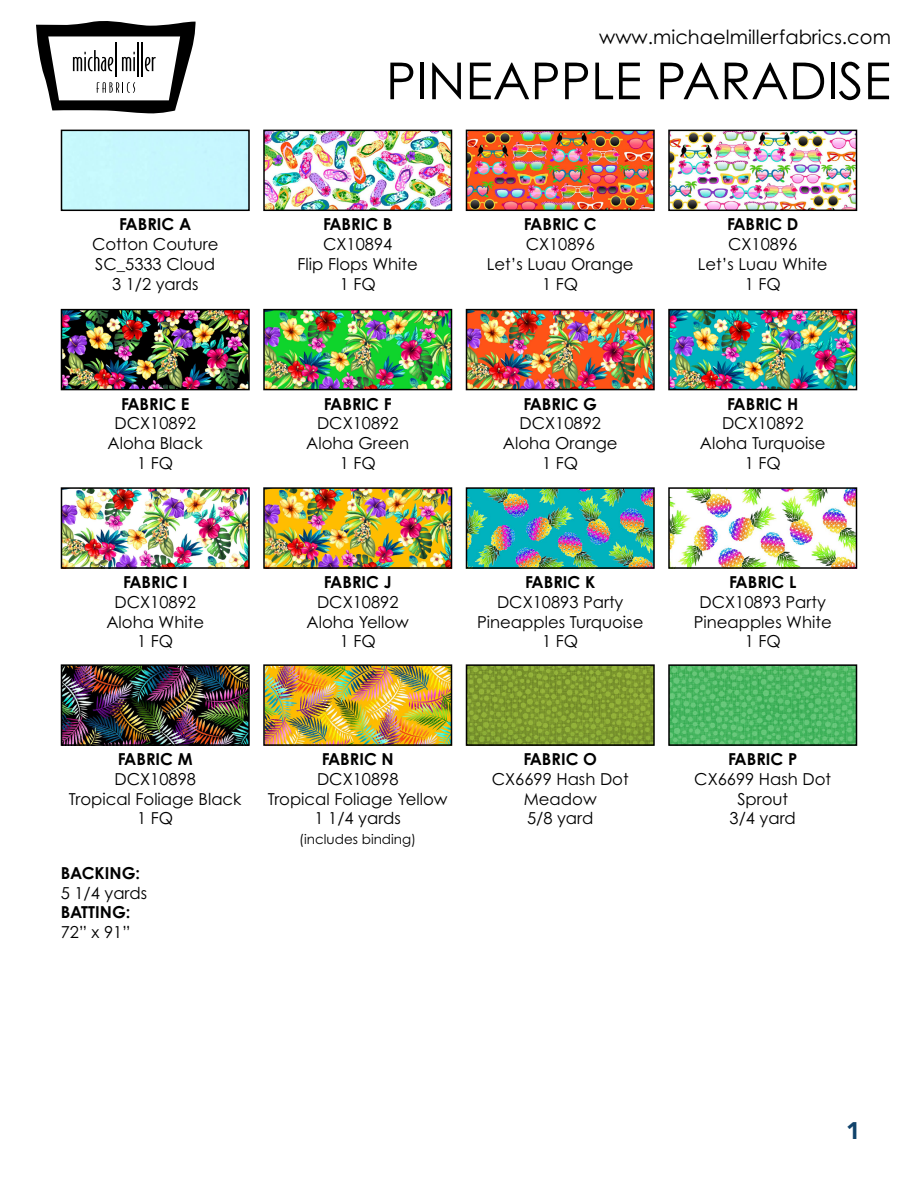
<style>
.page{position:relative;width:918px;height:1188px;background:#fff}
.page>*{position:absolute;margin:0;border:0;box-sizing:border-box;transform-origin:0 0}
.t1{font:51px "Century Gothic Pro";color:#000}
.t2{font:900 24px "Avenir";color:#11436b}
.t3{font:19.5px "Century Gothic Pro";color:#000}
.t4{font:16.5px/19.8px "Century Gothic Pro";color:#000;text-align:center}
.t5{font:700 16.5px "Century Gothic Pro";color:#000}
.t6{font:13.5px "Century Gothic Pro";color:#000}
</style>
<div class="page">
<svg style="left:36px;top:21px;width:160px;height:93px"></svg>
<div style="left:61px;top:130px;width:189px;height:81px;border:2px solid #000"></div>
<img style="left:266px;top:133px;width:183px;height:75px">
<div style="left:263px;top:130px;width:189px;height:81px;border:2px solid #000"></div>
<img style="left:469px;top:133px;width:183px;height:75px">
<div style="left:466px;top:130px;width:189px;height:81px;border:2px solid #000"></div>
<img style="left:671px;top:133px;width:183px;height:75px">
<div style="left:668px;top:130px;width:189px;height:81px;border:2px solid #000"></div>
<img style="left:64px;top:312px;width:183px;height:75px">
<div style="left:61px;top:309px;width:189px;height:81px;border:2px solid #000"></div>
<img style="left:266px;top:312px;width:183px;height:75px">
<div style="left:263px;top:309px;width:189px;height:81px;border:2px solid #000"></div>
<img style="left:469px;top:312px;width:183px;height:75px">
<div style="left:466px;top:309px;width:189px;height:81px;border:2px solid #000"></div>
<img style="left:469px;top:490px;width:183px;height:76px">
<div style="left:466px;top:487px;width:189px;height:82px;border:2px solid #000"></div>
<img style="left:469px;top:667px;width:183px;height:76px">
<div style="left:466px;top:664px;width:189px;height:82px;border:2px solid #000"></div>
<img style="left:671px;top:312px;width:183px;height:75px">
<div style="left:668px;top:309px;width:189px;height:81px;border:2px solid #000"></div>
<img style="left:671px;top:490px;width:183px;height:76px">
<div style="left:668px;top:487px;width:189px;height:82px;border:2px solid #000"></div>
<img style="left:671px;top:667px;width:183px;height:76px">
<div style="left:668px;top:664px;width:189px;height:82px;border:2px solid #000"></div>
<img style="left:64px;top:490px;width:183px;height:76px">
<div style="left:61px;top:487px;width:189px;height:82px;border:2px solid #000"></div>
<img style="left:266px;top:667px;width:183px;height:76px">
<div style="left:263px;top:664px;width:189px;height:82px;border:2px solid #000"></div>
<img style="left:266px;top:490px;width:183px;height:76px">
<div style="left:263px;top:487px;width:189px;height:82px;border:2px solid #000"></div>
<img style="left:64px;top:667px;width:183px;height:76px">
<div style="left:61px;top:664px;width:189px;height:82px;border:2px solid #000"></div>
<p class="t3" style="left:599px;top:25px;width:293px">www.michaelmillerfabrics.com</p>
<h1 class="t1" style="left:386px;top:50px;width:507px">PINEAPPLE PARADISE</h1>
<p class="t5" style="left:119px;top:214px;width:74px">FABRIC A</p>
<p class="t4" style="left:92px;top:234px;width:128px">Cotton Couture<br>SC_5333 Cloud<br>3 1/2 yards</p>
<p class="t5" style="left:121px;top:393px;width:70px">FABRIC E</p>
<p class="t4" style="left:108px;top:413px;width:97px">DCX10892<br>Aloha Black<br>1 FQ</p>
<p class="t5" style="left:323px;top:214px;width:71px">FABRIC B</p>
<p class="t4" style="left:298px;top:234px;width:122px">CX10894<br>Flip Flops White<br>1 FQ</p>
<p class="t5" style="left:324px;top:393px;width:69px">FABRIC F</p>
<p class="t4" style="left:306px;top:413px;width:105px">DCX10892<br>Aloha Green<br>1 FQ</p>
<p class="t5" style="left:524px;top:214px;width:74px">FABRIC C</p>
<p class="t4" style="left:487px;top:234px;width:148px">CX10896<br>Let’s Luau Orange<br>1 FQ</p>
<p class="t5" style="left:523px;top:393px;width:75px">FABRIC G</p>
<p class="t4" style="left:503px;top:413px;width:116px">DCX10892<br>Aloha Orange<br>1 FQ</p>
<p class="t5" style="left:123px;top:572px;width:66px">FABRIC I</p>
<p class="t4" style="left:106px;top:592px;width:99px">DCX10892<br>Aloha White<br>1 FQ</p>
<p class="t5" style="left:324px;top:572px;width:69px">FABRIC J</p>
<p class="t4" style="left:307px;top:592px;width:104px">DCX10892<br>Aloha Yellow<br>1 FQ</p>
<p class="t5" style="left:525px;top:572px;width:72px">FABRIC K</p>
<p class="t4" style="left:477px;top:592px;width:168px">DCX10893 Party<br>Pineapples Turquoise<br>1 FQ</p>
<p class="t5" style="left:118px;top:749px;width:76px">FABRIC M</p>
<p class="t4" style="left:69px;top:769px;width:174px">DCX10898<br>Tropical Foliage Black<br>1 FQ</p>
<p class="t5" style="left:61px;top:863px;width:81px">BACKING:</p>
<p class="t4" style="left:61px;top:883px;width:88px">5 1/4 yards</p>
<p class="t5" style="left:61px;top:902px;width:71px">BATTING:</p>
<p class="t4" style="left:61px;top:922px;width:71px">72” x 91”</p>
<p class="t5" style="left:322px;top:749px;width:74px">FABRIC N</p>
<p class="t4" style="left:268px;top:769px;width:181px">DCX10898<br>Tropical Foliage Yellow<br>1 1/4 yards</p>
<p class="t6" style="left:299px;top:831px;width:118px">(includes binding)</p>
<p class="t5" style="left:523px;top:749px;width:75px">FABRIC O</p>
<p class="t4" style="left:492px;top:769px;width:138px">CX6699 Hash Dot<br>Meadow<br>5/8 yard</p>
<p class="t5" style="left:727px;top:214px;width:73px">FABRIC D</p>
<p class="t4" style="left:698px;top:234px;width:131px">CX10896<br>Let’s Luau White<br>1 FQ</p>
<p class="t5" style="left:727px;top:393px;width:73px">FABRIC H</p>
<p class="t4" style="left:700px;top:413px;width:127px">DCX10892<br>Aloha Turquoise<br>1 FQ</p>
<p class="t5" style="left:729px;top:572px;width:69px">FABRIC L</p>
<p class="t4" style="left:694px;top:592px;width:140px">DCX10893 Party<br>Pineapples White<br>1 FQ</p>
<p class="t5" style="left:728px;top:749px;width:71px">FABRIC P</p>
<p class="t4" style="left:694px;top:769px;width:138px">CX6699 Hash Dot<br>Sprout<br>3/4 yard</p>
<h2 class="t2" style="left:846px;top:1110px;width:16px">1</h2>
</div>
